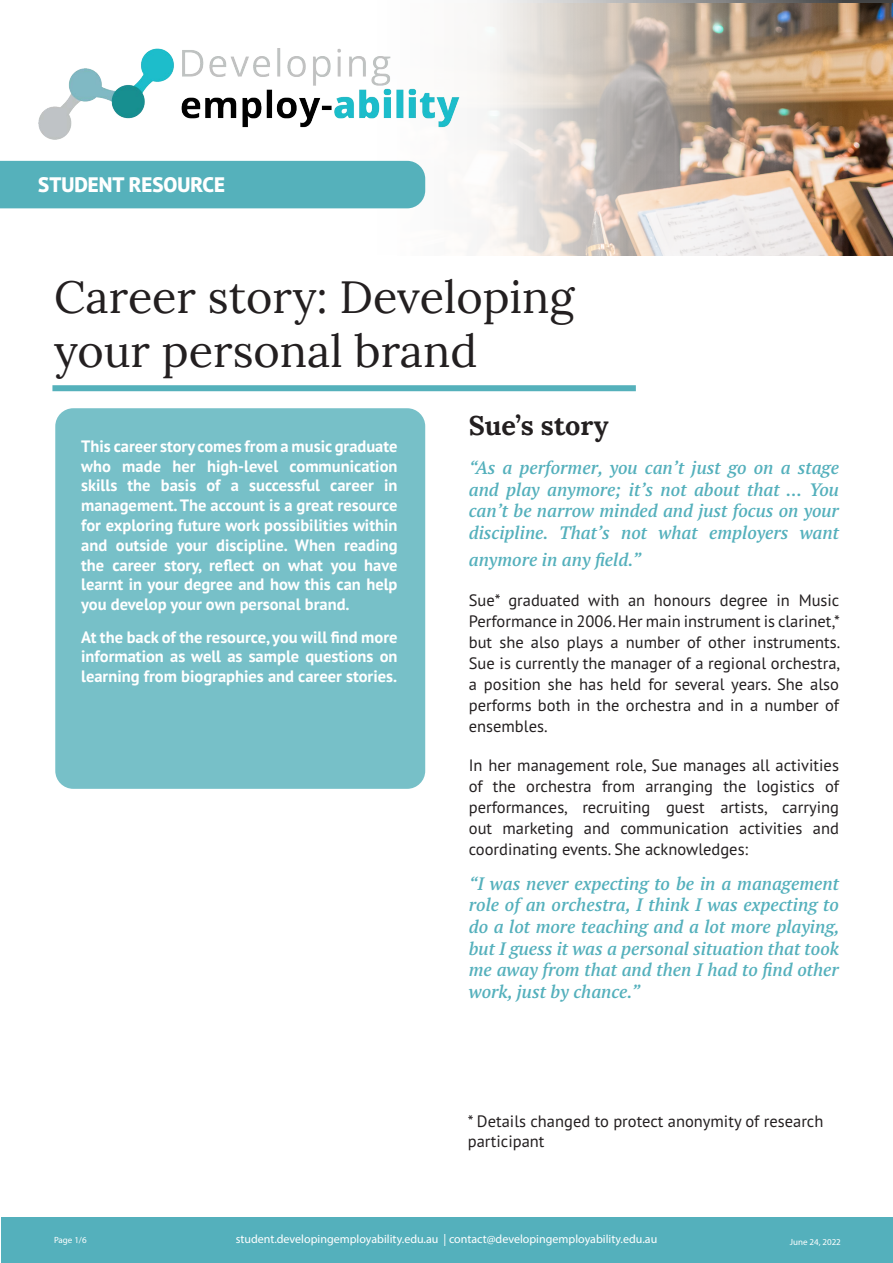
<style>
.page{position:relative;width:893px;height:1263px;background:#fff}
.page>*{position:absolute;margin:0;border:0;box-sizing:border-box;transform-origin:0 0}
.LL-_Title-Black{font:45px/54px "Lora";color:#231f20}
.LL_-_Headline_One_Bl{font:700 27px "Lora";color:#231f20}
.LL_-_Tab{font:800 21px "PT Sans Pro";color:#fff}
.LL_-_Quote_in_text{font:italic 600 18px/21.6px "PT Serif Pro";color:#54b0bc;text-align:justify}
.LL_-_Body_Black{font:16.5px/21px "PT Sans Pro";color:#231f20;text-align:justify}
.LL_-_Body_White{font:700 16.5px/19.8px "PT Sans Pro";color:#fff;text-align:justify}
.t1{font:12px "Myriad Pro";color:#fff}
.t2{font:9px "Myriad Pro";color:#fff}
</style>
<div class="page">
<div style="left:1px;top:1217px;width:892px;height:46px;background:#54b0bc"></div>
<img style="left:842px;top:3px;width:51px;height:252px">
<svg style="left:0;top:0;width:842px;height:256px"></svg>
<div style="left:0;top:161px;width:425px;height:47px;background:#55b1bb"></div>
<div style="left:55px;top:408px;width:370px;height:381px;background:#77c0c8;border-radius:18px"></div>
<div style="left:52px;top:385px;width:584px;height:6px;background:#55b1bb"></div>
<img style="left:38px;top:45px;width:421px;height:95px">
<p class="LL_-_Tab" style="left:38px;top:170px;width:188px">STUDENT RESOURCE</p>
<p class="LL-_Title-Black" style="left:54px;top:267px;width:522px">Career story: Developing your personal brand</p>
<p class="LL_-_Body_White" style="left:81px;top:436px;width:318px">This career story comes from a music graduate who made her high-level communication skills the basis of a successful career in management. The account is a great resource for exploring future work possibilities within and outside your discipline. When reading the career story, reflect on what you have learnt in your degree and how this can help you develop your own personal brand.</p>
<p class="LL_-_Body_White" style="left:81px;top:627px;width:318px">At the back of the resource, you will find more information as well as sample questions on learning from biographies and career stories.</p>
<p class="LL_-_Headline_One_Bl" style="left:469px;top:403px;width:141px">Sue’s story</p>
<p class="LL_-_Quote_in_text" style="left:469px;top:456px;width:372px">“As a performer, you can’t just go on a stage and play anymore; it’s not about that ... You can’t be narrow minded and just focus on your discipline. That’s not what employers want</p>
<p class="LL_-_Quote_in_text" style="left:469px;top:548px;width:174px">anymore in any field.”</p>
<p class="LL_-_Body_Black" style="left:469px;top:589px;width:373px">Sue* graduated with an honours degree in Music Performance in 2006. Her main instrument is clarinet,* but she also plays a number of other instruments.<br>Sue is currently the manager of a regional orchestra, a position she has held for several years. She also performs both in the orchestra and in a number of ensembles.</p>
<p class="LL_-_Body_Black" style="left:469px;top:755px;width:372px">In her management role, Sue manages all activities of the orchestra from arranging the logistics of performances, recruiting guest artists, carrying out marketing and communication activities and coordinating events. She acknowledges:</p>
<p class="LL_-_Quote_in_text" style="left:469px;top:872px;width:372px">“I was never expecting to be in a management role of an orchestra, I think I was expecting to do a lot more teaching and a lot more playing, but I guess it was a personal situation that took me away from that and then I had to find other work, just by chance.”</p>
<p class="LL_-_Body_Black" style="left:468px;top:1111px;width:357px;line-height:19.8px">* Details changed to protect anonymity of research participant</p>
<p class="t2" style="left:54px;top:1234px;width:34px">Page 1/6</p>
<p class="t1" style="left:236px;top:1231px;width:423px">student.developingemployability.edu.au | contact@developingemployability.edu.au</p>
<p class="t2" style="left:790px;top:1236px;width:53px">June 24, 2022</p>
</div>
